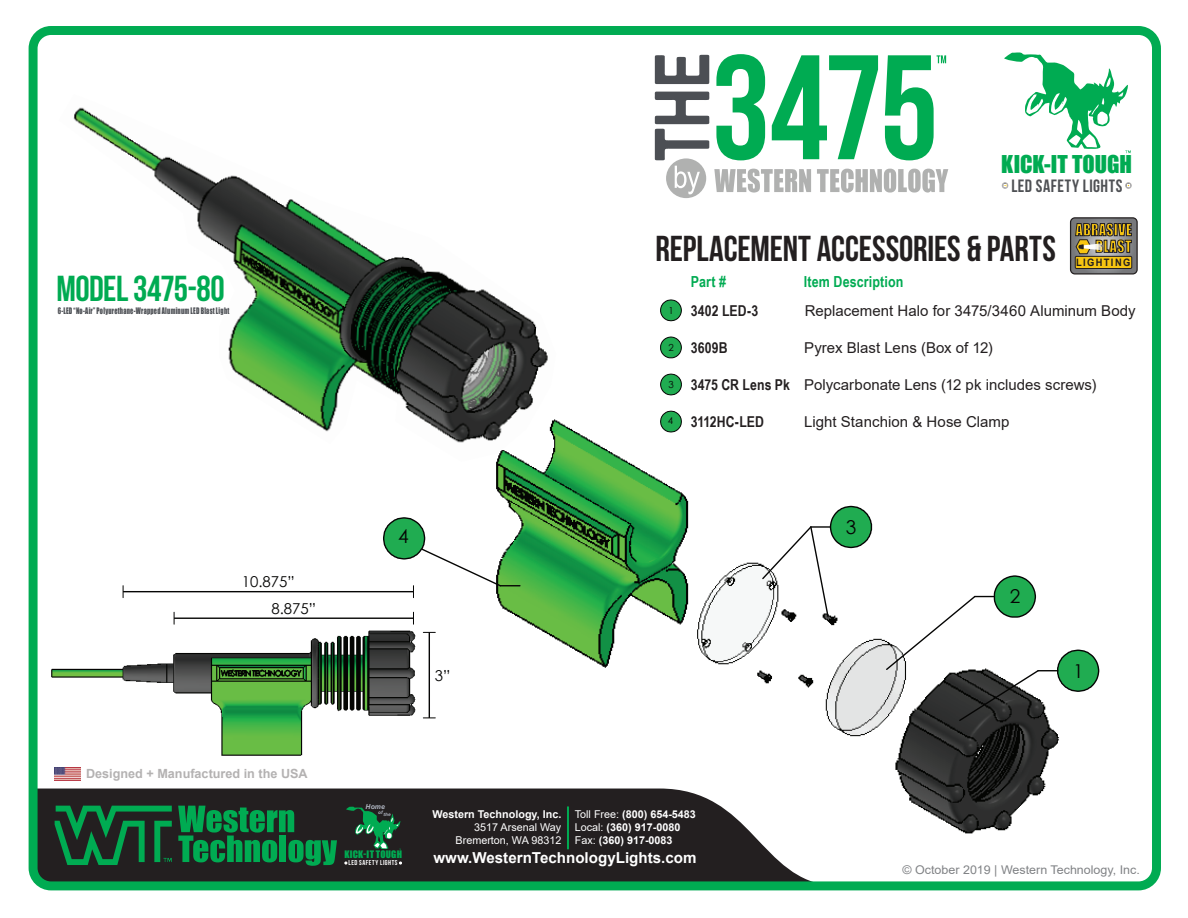
<style>
.page{position:relative;width:1188px;height:918px;background:#fff}
.page>*{position:absolute;margin:0;border:0;box-sizing:border-box;transform-origin:0 0}
.t1{font:36.15px "Bebas Neue";letter-spacing:-.015em;color:#00ab52}
.t2{font:36px "Bebas Neue";color:#231f20}
.t3{font:22.5px "Impact";letter-spacing:-.005em;color:#00ab52}
.t4{font:19.05px "Century Gothic";color:#050504}
.t5{font:17.85px "Bebas Neue";letter-spacing:.03em;color:#4e5054}
.t6{font:15.45px/16.6px "Impact";letter-spacing:.03em;color:#f7c511;text-align:right;scale:.91 1}
.t7{font:700 15.3px "Arial Narrow";letter-spacing:.01em;color:#00ab52}
.t8{font:700 15.15px "Arial";color:#fff}
.t9{font:15px "Arial";color:#231f20}
.t10{font:700 15px "Arial Narrow";letter-spacing:.01em;color:#231f20}
.t11{font:15px/26.5px "Century Gothic";color:#050504}
.t12{font:700 12.6px "Arial";color:#b4b2b2}
.t13{font:12px "Arial";color:#808285;scale:1.04 1}
.t14{font:700 10.8px/12.9px "Arial";color:#fff}
.t15{font:10.8px/12.9px "Arial";color:#fff;text-align:right}
.t16{font:700 10.2px "Arial";letter-spacing:.15em;color:#231f20;scale:.91 1}
.t17{font:9.45px "Impact";letter-spacing:.025em;color:#00ab52}
.t18{font:8.25px "Impact";letter-spacing:.04em;color:#4c4f54;scale:.75 1}
.t19{font:7.05px "Bebas Neue";letter-spacing:.08em;color:#fff}
.t20{font:italic 700 6.75px "Arial";color:#b1b7c3}
.t21{font:italic 700 4.65px "Arial";color:#b1b7c3}
.s1{font-family:"Arial Narrow";font-weight:700}
.s2{font-weight:400}
</style>
<div class="page">
<img style="left:434px;top:410px;width:255px;height:258px">
<img style="left:695px;top:505px;width:402px;height:386px">
<svg style="left:695px;top:505px;width:39px;height:128px"></svg>
<svg style="left:761px;top:506px;width:111px;height:112px"></svg>
<hr style="left:811px;top:526px;width:20px;height:2px;background:#050504">
<svg style="left:885px;top:575px;width:214px;height:147px"></svg>
<img style="left:51px;top:614px;width:383px;height:159px">
<img style="left:73px;top:107px;width:483px;height:355px">
<svg style="left:39px;top:789px;width:795px;height:91px;fill:#231f20"></svg>
<svg style="left:178px;top:806px;width:159px;height:60px"></svg>
<svg style="left:55px;top:806px;width:117px;height:59px"></svg>
<svg style="left:346px;top:807px;width:55px;height:43px"></svg>
<div style="left:567px;top:807px;width:2px;height:42px;border:1px solid #00ab52"></div>
<div style="left:29px;top:26px;width:1132px;height:864px;border:9px solid #00ab52;border-radius:18px"></div>
<div style="left:1070px;top:217px;width:68px;height:58px;border:1px solid #231f20;border-radius:4px"></div>
<svg style="left:660px;top:300px;width:22px;height:21px"></svg>
<svg style="left:660px;top:337px;width:22px;height:21px"></svg>
<svg style="left:660px;top:374px;width:22px;height:21px"></svg>
<svg style="left:660px;top:411px;width:22px;height:21px"></svg>
<img style="left:55px;top:768px;width:25px;height:13px">
<svg style="left:1071px;top:218px;width:66px;height:56px"></svg>
<svg style="left:1004px;top:53px;width:127px;height:100px"></svg>
<svg style="left:1002px;top:183px;width:6px;height:5px"></svg>
<svg style="left:1126px;top:183px;width:5px;height:5px"></svg>
<svg style="left:716px;top:54px;width:49px;height:106px"></svg>
<svg style="left:772px;top:55px;width:106px;height:104px"></svg>
<svg style="left:885px;top:55px;width:61px;height:105px"></svg>
<div style="left:666px;top:158px;width:40px;height:40px;background:#b0b1b0;border-radius:50%"></div>
<svg style="left:675px;top:166px;width:25px;height:28px"></svg>
<svg style="left:714px;top:169px;width:97px;height:24px"></svg>
<svg style="left:817px;top:169px;width:131px;height:24px"></svg>
<svg style="left:655px;top:92px;width:54px;height:68px"></svg>
<svg style="left:655px;top:55px;width:54px;height:29px"></svg>
<hr style="left:429px;top:632px;width:1px;height:86px;background:#050504">
<hr style="left:123px;top:591px;width:290px;height:1px;background:#050504">
<svg style="left:383px;top:517px;width:137px;height:81px"></svg>
<hr style="left:174px;top:618px;width:239px;height:1px;background:#050504">
<svg style="left:413px;top:612px;width:1px;height:12px"></svg>
<svg style="left:174px;top:612px;width:1px;height:12px"></svg>
<h3 class="t3" style="left:1001px;top:147px;width:132px">KICK-IT TOUGH</h3>
<p class="t5" style="left:1011px;top:176px;width:113px">LED SAFETY LIGHTS</p>
<p class="t6" style="left:1076px;top:221px;width:63px">ABRASIVE<br>BLAST</p>
<p class="t16" style="left:1076px;top:255px;width:61px">LIGHTING</p>
<h2 class="t2" style="left:655px;top:229px;width:402px">REPLACEMENT ACCESSORIES &amp; PARTS</h2>
<p class="t7" style="left:691px;top:270px;width:37px">Part #</p>
<p class="t7" style="left:804px;top:270px;width:101px">Item Description</p>
<h1 class="t1" style="left:56px;top:269px;width:170px">MODEL 3475-80</h1>
<p class="t18" style="left:58px;top:304px;width:230px">6-LED “No-Air” Polyurethane-Wrapped Aluminum LED Blast Light</p>
<p class="t10" style="left:668px;top:300px;width:92px"><sup>1</sup> 3402 LED-3</p>
<p class="t9" style="left:805px;top:301px;width:332px">Replacement Halo for 3475/3460 Aluminum Body</p>
<p class="t10" style="left:668px;top:337px;width:61px"><sup>2</sup> 3609B</p>
<p class="t9" style="left:804px;top:338px;width:190px">Pyrex Blast Lens (Box of 12)</p>
<p class="t9" style="left:668px;top:375px;width:429px"><sup>3</sup> <span class="s1">3475 CR Lens Pk</span> Polycarbonate Lens (12 pk includes screws)</p>
<p class="t10" style="left:668px;top:411px;width:98px"><sup>4</sup> 3112HC-LED</p>
<p class="t9" style="left:804px;top:412px;width:207px">Light Stanchion &amp; Hose Clamp</p>
<p class="t11" style="left:271px;top:568px;width:46px;text-indent:-30px">10.875”<br>8.875”</p>
<p class="t4" style="left:398px;top:523px;width:12px">4</p>
<p class="t11" style="left:435px;top:662px;width:17px">3”</p>
<p class="t12" style="left:86px;top:765px;width:223px">Designed + Manufactured in the USA</p>
<p class="t20" style="left:366px;top:803px;width:21px">Home</p>
<p class="t21" style="left:378px;top:811px;width:14px">of the</p>
<p class="t14" style="left:432px;top:808px;width:130px">Western Technology, Inc.</p>
<p class="t15" style="left:456px;top:821px;width:107px">3517 Arsenal Way<br>Bremerton, WA 98312</p>
<p class="t14" style="left:575px;top:808px;width:123px"><span class="s2">Toll Free:</span> (800) 654-5483<br><span class="s2">Local:</span> (360) 917-0080<br><span class="s2">Fax:</span> (360) 917-0083</p>
<p class="t8" style="left:433px;top:847px;width:265px">www.WesternTechnologyLights.com</p>
<p class="t17" style="left:344px;top:847px;width:59px">KICK-IT TOUGH</p>
<p class="t19" style="left:348px;top:859px;width:51px">LED SAFETY LIGHTS</p>
<p class="t4" style="left:846px;top:514px;width:12px">3</p>
<p class="t4" style="left:1010px;top:583px;width:12px">2</p>
<p class="t4" style="left:1073px;top:657px;width:12px">1</p>
<p class="t13" style="left:902px;top:862px;width:230px">© October 2019 | Western Technology, Inc.</p>
</div>
